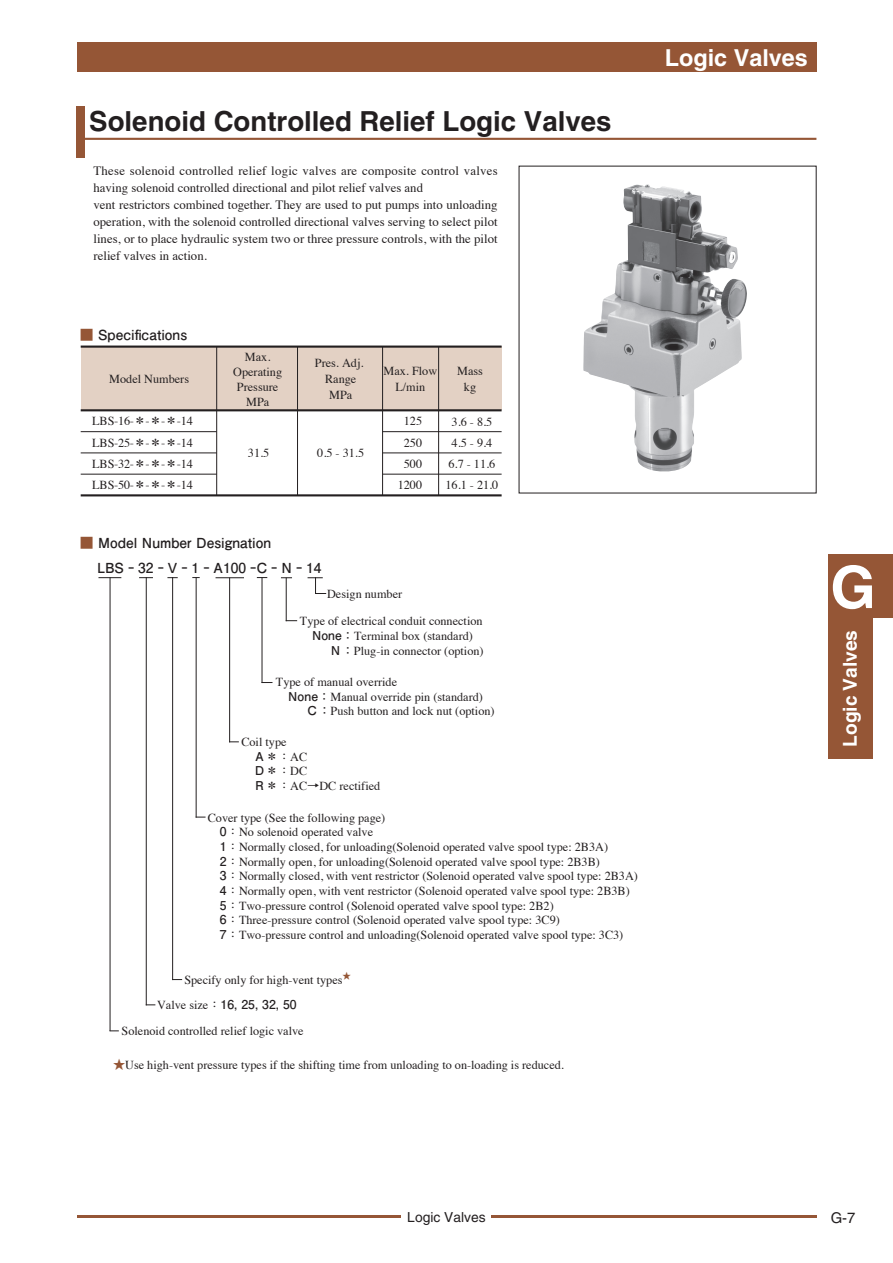
<style>
.page{position:relative;width:893px;height:1263px;background:#fff}
.page>*{position:absolute;margin:0;border:0;box-sizing:border-box;transform-origin:0 0}
.t1{font:700 58.5px "Helvetica";color:#fff}
.t2{font:700 27.6px "Helvetica";color:#231f20}
.t3{font:700 23.4px "Helvetica";color:#fff}
.t4{font:700 19.2px "Helvetica";color:#fff}
.t5{font:14.85px "Helvetica";color:#231f20}
.t6{font:700 13.8px "Futo Go B101 Pro";color:#231f20}
.t7{font:13.8px "Helvetica";color:#231f20}
.t8{font:12.75px/17px "Times";color:#231f20}
.t9{font:12.15px/21.3px "Times";color:#231f20;text-align:center}
.t10{font:700 12.15px/14.7px "Futo Go B101 Pro";color:#231f20}
.s1{color:#955636}
.s2{font-family:"Futo Min A101 Pro";font-weight:700}
.s3{font-family:"Futo Go B101 Pro";font-weight:700}
.s4{font-family:"Futo Min A101 Pro"}
.s5{font-family:"Times";font-weight:400}
.s6{font-family:"Futo Min A101 Pro";font-weight:700;color:#955636}
</style>
<div class="page">
<div style="left:829px;top:554px;width:44px;height:204px;background:#955636"></div>
<div style="left:829px;top:554px;width:64px;height:64px;background:#955636"></div>
<hr style="left:77px;top:1216px;width:739px;height:2px;background:#955636">
<div style="left:402px;top:1210px;width:89px;height:17px;background:#fff"></div>
<div style="left:77px;top:43px;width:739px;height:29px;background:#955636"></div>
<div style="left:81px;top:347px;width:421px;height:63px;background:#e3d1c4"></div>
<hr style="left:81px;top:345px;width:421px;height:3px;background:#231f20">
<hr style="left:81px;top:409px;width:421px;height:2px;background:#231f20">
<hr style="left:81px;top:494px;width:421px;height:2px;background:#231f20">
<hr style="left:216px;top:347px;width:1px;height:148px;background:#231f20">
<hr style="left:297px;top:347px;width:1px;height:148px;background:#231f20">
<hr style="left:382px;top:347px;width:1px;height:148px;background:#231f20">
<hr style="left:438px;top:347px;width:1px;height:148px;background:#231f20">
<hr style="left:81px;top:431px;width:136px;height:1px;background:#231f20">
<hr style="left:81px;top:453px;width:136px;height:1px;background:#231f20">
<hr style="left:81px;top:474px;width:136px;height:1px;background:#231f20">
<hr style="left:383px;top:431px;width:119px;height:1px;background:#231f20">
<hr style="left:383px;top:453px;width:119px;height:1px;background:#231f20">
<hr style="left:383px;top:474px;width:119px;height:1px;background:#231f20">
<svg style="left:99px;top:577px;width:22px;height:1px"></svg>
<svg style="left:140px;top:577px;width:12px;height:1px"></svg>
<svg style="left:216px;top:577px;width:27px;height:1px"></svg>
<svg style="left:308px;top:577px;width:18px;height:17px"></svg>
<hr style="left:286px;top:578px;width:1px;height:43px;background:#231f20">
<hr style="left:262px;top:578px;width:1px;height:104px;background:#231f20">
<hr style="left:229px;top:578px;width:1px;height:164px;background:#231f20">
<hr style="left:196px;top:578px;width:1px;height:239px;background:#231f20">
<hr style="left:172px;top:578px;width:1px;height:401px;background:#231f20">
<hr style="left:146px;top:578px;width:1px;height:427px;background:#231f20">
<hr style="left:110px;top:578px;width:1px;height:452px;background:#231f20">
<img style="left:583px;top:185px;width:164px;height:287px">
<div style="left:77px;top:106px;width:8px;height:51px;background:#955636"></div>
<hr style="left:77px;top:138px;width:739px;height:2px;background:#955636">
<h2 class="t2" style="left:89px;top:105px;width:524px">Solenoid Controlled Relief Logic Valves</h2>
<p class="t8" style="left:94px;top:162px;width:406px">These solenoid controlled relief logic valves are composite control valves having solenoid controlled directional and pilot relief valves and<br>vent restrictors combined together. They are used to put pumps into unloading operation, with the solenoid controlled directional valves serving to select pilot lines, or to place hydraulic system two or three pressure controls, with the pilot relief valves in action.</p>
<p class="t6" style="left:80px;top:324px;width:109px"><span class="s1">■</span> Specifications</p>
<p class="t9" style="left:109px;top:367px;width:81px">Model Numbers</p>
<p class="t9" style="left:92px;top:409px;width:102px;text-align:justify">LBS−16−<span class="s2">＊</span>−<span class="s2">＊</span>−<span class="s2">＊</span>−14<br>LBS−25−<span class="s2">＊</span>−<span class="s2">＊</span>−<span class="s2">＊</span>−14<br>LBS−32−<span class="s2">＊</span>−<span class="s2">＊</span>−<span class="s2">＊</span>−14<br>LBS−50−<span class="s2">＊</span>−<span class="s2">＊</span>−<span class="s2">＊</span>−14</p>
<p class="t9" style="left:233px;top:348px;width:50px;line-height:14.9px">Max.<br>Operating<br>Pressure<br>MPa</p>
<p class="t9" style="left:315px;top:354px;width:50px;line-height:15.9px">Pres. Adj.<br>Range<br>MPa</p>
<p class="t9" style="left:384px;top:362px;width:55px;line-height:15.9px">Max. Flow<br>L/min</p>
<p class="t9" style="left:457px;top:362px;width:27px;line-height:15.9px">Mass kg</p>
<p class="t9" style="left:248px;top:441px;width:23px">31.5</p>
<p class="t9" style="left:317px;top:441px;width:48px">0.5 - 31.5</p>
<p class="t9" style="left:398px;top:409px;width:26px">125<br>250<br>500<br>1200</p>
<p class="t9" style="left:445px;top:410px;width:54px">3.6 - 8.5<br>4.5 - 9.4<br>6.7 - 11.6<br>16.1 - 21.0</p>
<p class="t6" style="left:80px;top:532px;width:193px"><span class="s1">■</span> Model Number Designation</p>
<p class="t6" style="left:97px;top:557px;width:226px">LBS－ 32－ V－ 1－ A100－C－ N－ 14</p>
<p class="t9" style="left:327px;top:582px;width:77px">Design number</p>
<p class="t9" style="left:300px;top:613px;width:185px;line-height:14.7px;text-align:left">Type of electrical conduit connection<span class="s3">　None：</span>Terminal box (standard)<span class="s3">　　Ｎ：</span>Plug-in connector (option)</p>
<p class="t9" style="left:276px;top:670px;width:123px">Type of manual override</p>
<p class="t9" style="left:288px;top:685px;width:196px"><span class="s3">None：</span>Manual override pin (standard)</p>
<p class="t9" style="left:276px;top:699px;width:220px"><span class="s3">　　Ｃ：</span>Push button and lock nut (option)</p>
<p class="t9" style="left:241px;top:730px;width:47px">Coil type</p>
<p class="t10" style="left:241px;top:747px;width:67px">　Ａ＊<span class="s4">：</span><span class="s5">AC</span>　Ｄ＊<span class="s4">：</span><span class="s5">DC</span></p>
<p class="t9" style="left:241px;top:774px;width:140px"><span class="s3">　Ｒ＊</span><span class="s2">：</span>AC<span class="s2">→</span>DC rectified</p>
<p class="t9" style="left:208px;top:806px;width:179px">Cover type (See the following page)</p>
<p class="t9" style="left:220px;top:820px;width:155px"><span class="s3">0</span><span class="s2">：</span>No solenoid operated valve</p>
<p class="t9" style="left:208px;top:835px;width:402px"><span class="s3">　1</span><span class="s2">：</span>Normally closed, for unloading(Solenoid operated valve spool type: 2B3A)</p>
<p class="t9" style="left:208px;top:850px;width:394px"><span class="s3">　2</span><span class="s2">：</span>Normally open, for unloading(Solenoid operated valve spool type: 2B3B)</p>
<p class="t9" style="left:208px;top:864px;width:432px"><span class="s3">　3</span><span class="s2">：</span>Normally closed, with vent restrictor (Solenoid operated valve spool type: 2B3A)</p>
<p class="t9" style="left:208px;top:879px;width:424px"><span class="s3">　4</span><span class="s2">：</span>Normally open, with vent restrictor (Solenoid operated valve spool type: 2B3B)</p>
<p class="t9" style="left:208px;top:894px;width:347px"><span class="s3">　5</span><span class="s2">：</span>Two-pressure control (Solenoid operated valve spool type: 2B2)</p>
<p class="t9" style="left:208px;top:908px;width:354px"><span class="s3">　6</span><span class="s2">：</span>Three-pressure control (Solenoid operated valve spool type: 3C9)</p>
<p class="t9" style="left:208px;top:923px;width:417px"><span class="s3">　7</span><span class="s2">：</span>Two-pressure control and unloading(Solenoid operated valve spool type: 3C3)</p>
<p class="t9" style="left:184px;top:968px;width:168px">Specify only for high-vent types<sup>★</sup></p>
<p class="t10" style="left:157px;top:995px;width:141px"><span class="s5">Valve size</span><span class="s4">：</span>16, 25, 32, 50</p>
<p class="t9" style="left:122px;top:1019px;width:183px">Solenoid controlled relief logic valve</p>
<p class="t9" style="left:113px;top:1053px;width:452px"><span class="s6">★</span>Use high-vent pressure types if the shifting time from unloading to on-loading is reduced.</p>
<h3 class="t3" style="left:665px;top:43px;width:144px">Logic Valves</h3>
<h1 class="t1" style="left:830px;top:552px;width:47px">G</h1>
<h3 class="t4" style="left:838px;top:747px;width:118px;rotate:-90deg">Logic Valves</h3>
<p class="t7" style="left:407px;top:1209px;width:80px">Logic Valves</p>
<p class="t5" style="left:831px;top:1209px;width:26px">G-7</p>
</div>
